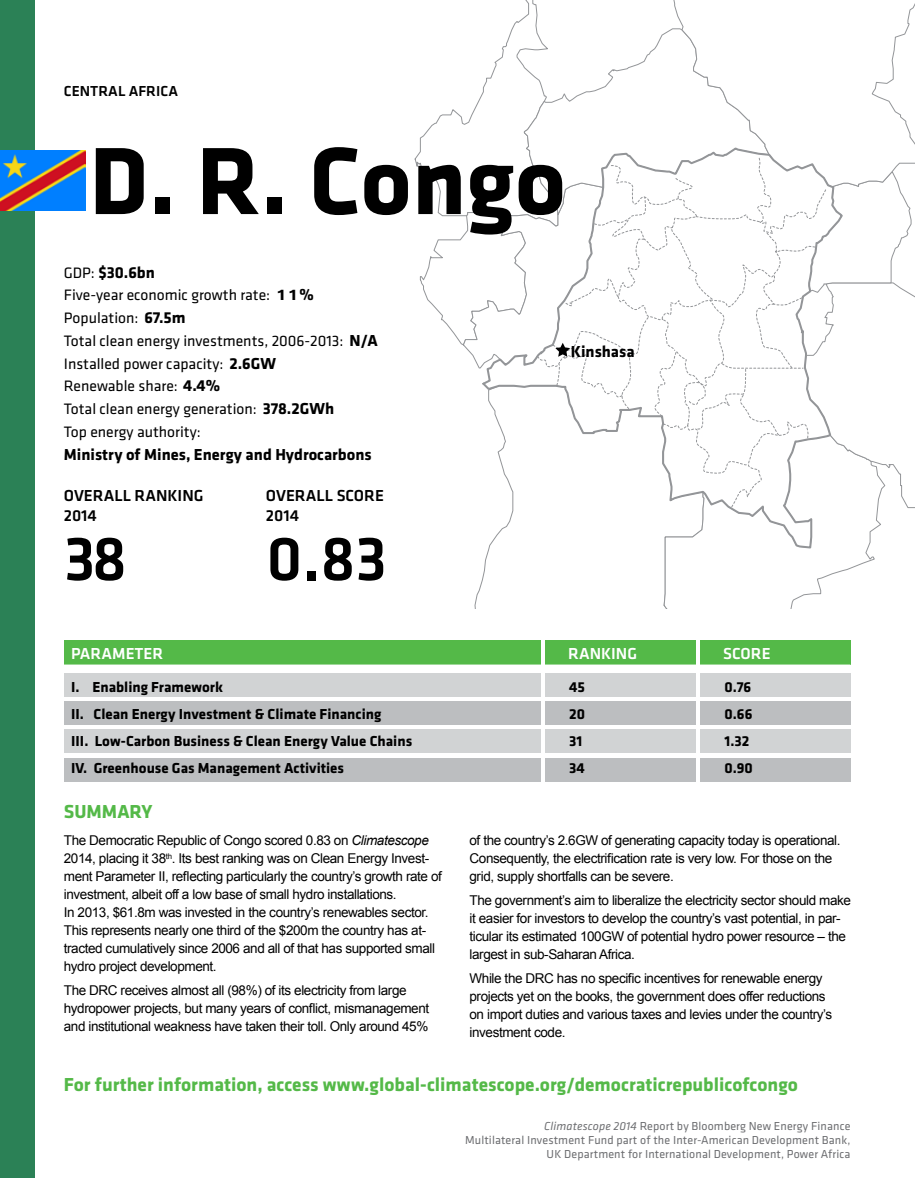
<style>
.page{position:relative;width:915px;height:1178px;background:#fff}
.page>*{position:absolute;margin:0;border:0;box-sizing:border-box;transform-origin:0 0}
.t1{font:700 99px "Klavika";color:#000}
.t2{font:500 64.65px "Klavika";color:#000}
.t3{font:700 19.5px "Klavika";color:#54b948}
.t4{font:700 16.5px "Klavika";color:#000}
.t5{font:500 16.5px/19.5px "Klavika";color:#000}
.t6{font:500 16.5px "Klavika";color:#fff}
.t7{font:15.6px/22.8px "Klavika";color:#000}
.t8{font:700 15px/27px "Klavika";color:#000}
.t9{font:500 15px "Klavika";color:#000}
.t10{font:13.5px/18px "Arial";letter-spacing:-.03em;color:#000}
.t11{font:12px/14.4px "Klavika";letter-spacing:.01em;color:#6d6e71;text-align:right}
.s1{font-weight:400;font-size:15.6px}
.s2{font-family:"Akzidenz Grotesk BE";font-weight:500;font-stretch:expanded}
.s3{font-weight:700;font-size:16.5px}
.s4{font-style:italic}
</style>
<div class="page">
<div style="left:0;top:0;width:34px;height:1178px;background:#2b8156"></div>
<img style="left:0;top:151px;width:85px;height:59px">
<div style="left:64px;top:673px;width:786px;height:24px;background:#d1d3d4"></div>
<div style="left:64px;top:729px;width:786px;height:24px;background:#d1d3d4"></div>
<div style="left:64px;top:701px;width:786px;height:24px;background:#bcbec0"></div>
<div style="left:64px;top:758px;width:786px;height:24px;background:#bcbec0"></div>
<div style="left:64px;top:640px;width:786px;height:24px;background:#54b948"></div>
<hr style="left:541px;top:640px;width:4px;height:146px;background:#fff">
<hr style="left:696px;top:640px;width:4px;height:146px;background:#fff">
<svg style="left:414px;top:0;width:500px;height:608px"></svg>
<p class="t9" style="left:64px;top:81px;width:116px">CENTRAL AFRICA</p>
<h1 class="t1" style="left:89px;top:110px;width:478px">D. R. Congo</h1>
<p class="t4" style="left:64px;top:260px;width:93px"><span class="s1">GDP:</span> $30.6bn</p>
<p class="t7" style="left:64px;top:283px;width:315px">Five-year economic growth rate: <span class="s2">11</span><span class="s3">%<br></span>Population: <span class="s3">67.5m<br></span>Total clean energy investments, 2006-2013: <span class="s3">N/A<br></span>Installed power capacity: <span class="s3">2.6GW<br></span>Renewable share: <span class="s3">4.4%<br></span>Total clean energy generation: <span class="s3">378.2GWh<br></span>Top energy authority:</p>
<p class="t4" style="left:64px;top:442px;width:309px">Ministry of Mines, Energy and Hydrocarbons</p>
<p class="t5" style="left:64px;top:486px;width:141px">OVERALL RANKING<br>2014</p>
<p class="t5" style="left:266px;top:486px;width:119px">OVERALL SCORE<br>2014</p>
<h2 class="t2" style="left:64px;top:515px;width:65px">38</h2>
<h2 class="t2" style="left:266px;top:515px;width:122px">0.83</h2>
<p class="t4" style="left:570px;top:339px;width:65px">Kinshasa</p>
<p class="t6" style="left:71px;top:642px;width:93px">PARAMETER</p>
<p class="t6" style="left:568px;top:642px;width:70px">RANKING</p>
<p class="t6" style="left:723px;top:642px;width:49px">SCORE</p>
<p class="t8" style="left:71px;top:673px;width:342px">I. Enabling Framework<br>II. Clean Energy Investment &amp; Climate Financing<br>III. Low-Carbon Business &amp; Clean Energy Value Chains IV. Greenhouse Gas Management Activities</p>
<p class="t8" style="left:569px;top:673px;width:17px">45<br>20<br>31<br>34</p>
<p class="t8" style="left:724px;top:673px;width:30px">0.76<br>0.66<br>1.32<br>0.90</p>
<h3 class="t3" style="left:64px;top:797px;width:90px">SUMMARY</h3>
<p class="t10" style="left:64px;top:832px;width:379px">The Democratic Republic of Congo scored 0.83 on <span class="s4">Climatescope </span>2014, placing it 38<sup>th</sup>. Its best ranking was on Clean Energy Invest&shy;ment Parameter II, reflecting particularly the country’s growth rate of investment, albeit off a low base of small hydro installations.<br>In 2013, $61.8m was invested in the country’s renewables sector.<br>This represents nearly one third of the $200m the country has at&shy;tracted cumulatively since 2006 and all of that has supported small hydro project development.</p>
<p class="t10" style="left:64px;top:982px;width:367px">The DRC receives almost all (98%) of its electricity from large hydropower projects, but many years of conflict, mismanagement and institutional weakness have taken their toll. Only around 45%</p>
<p class="t10" style="left:469px;top:832px;width:372px">of the country’s 2.6GW of generating capacity today is operational.<br>Consequently, the electrification rate is very low. For those on the grid, supply shortfalls can be severe.</p>
<p class="t10" style="left:469px;top:892px;width:383px">The government’s aim to liberalize the electricity sector should make it easier for investors to develop the country’s vast potential, in par&shy;ticular its estimated 100GW of potential hydro power resource – the largest in sub-Saharan Africa.</p>
<p class="t10" style="left:469px;top:970px;width:364px">While the DRC has no specific incentives for renewable energy projects yet on the books, the government does offer reductions on import duties and various taxes and levies under the country’s investment code.</p>
<h3 class="t3" style="left:64px;top:1070px;width:735px">For further information, access www.global-climatescope.org/democraticrepublicofcongo</h3>
<p class="t11" style="left:465px;top:1118px;width:386px"><span class="s4">Climatescope 2014</span> Report by Bloomberg New Energy Finance<br>Multilateral Investment Fund part of the Inter-American Development Bank,<br>UK Department for International Development, Power Africa</p>
</div>
